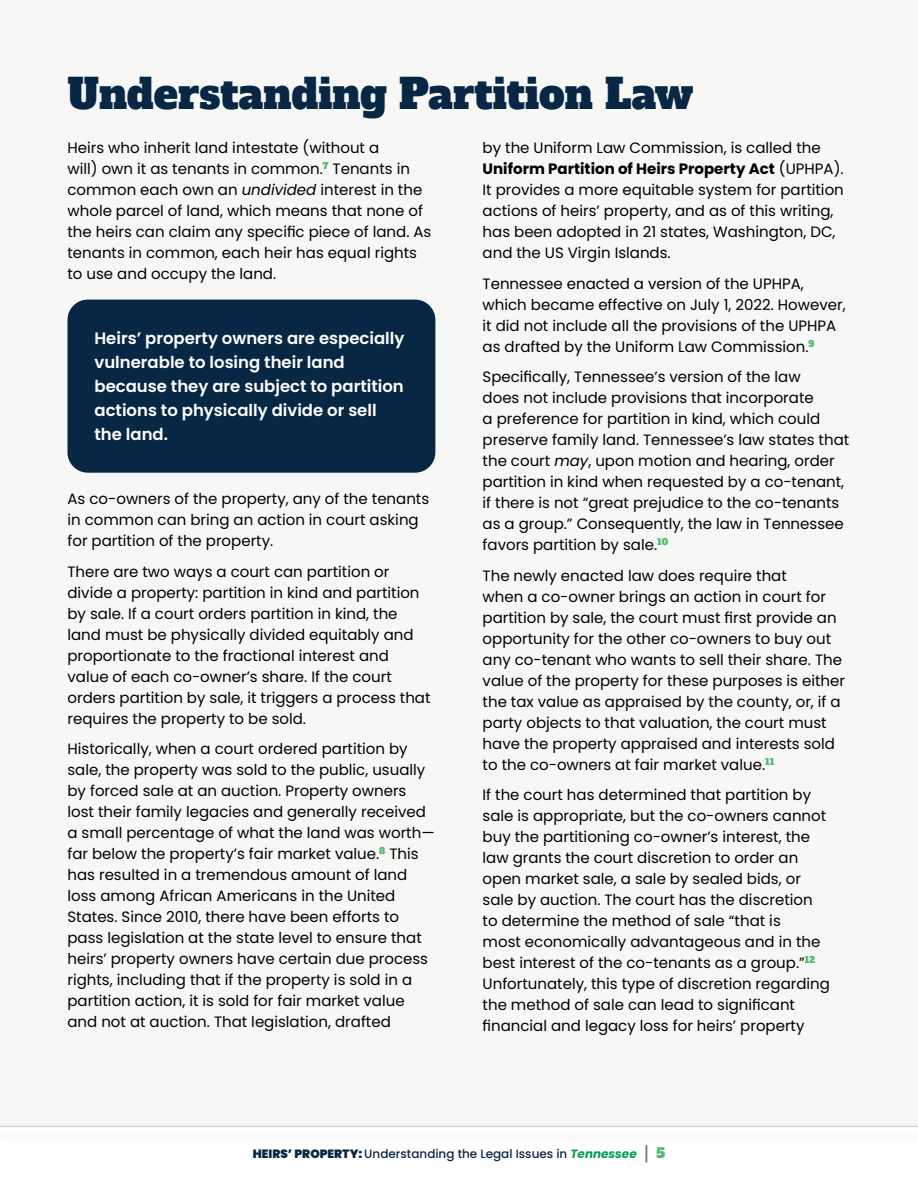
<style>
.page{position:relative;width:918px;height:1188px;background:#f7f8f6}
.page>*{position:absolute;margin:0;border:0;box-sizing:border-box;transform-origin:0 0}
.t1{font:40.5px "Alfa Slab One";color:#072744}
.pull_quote{font:600 16.5px/24px "Poppins";color:#fff}
.t2{font:15px/21px "Poppins";color:#000}
.t3{font:500 12px "Poppins";color:#072744}
.s1{font-style:italic}
.s2{font-weight:700}
.s3{font-weight:900}
.s4{font-weight:700;font-style:italic;color:#009f55}
.s5{font-family:"Alfa Slab One";font-weight:400;font-size:13.5px;color:#767576}
.s6{font-family:"Alfa Slab One";font-weight:400;font-size:13.5px;color:#54bb70}
</style>
<div class="page">
<div style="left:68px;top:300px;width:367px;height:173px;background:#072744;border-radius:20px"></div>
<div style="left:0;top:1126px;width:918px;height:62px;background:#fff"></div>
<hr style="left:0;top:1126px;width:918px;height:1px;background:#cbd7d8">
<p class="t1" style="left:68px;top:59px;width:628px">Understanding Partition Law</p>
<p class="t2" style="left:68px;top:138px;width:365px">Heirs who inherit land intestate (without a<br>will) own it as tenants in common.<sup>7</sup> Tenants in common each own an <span class="s1">undivided</span> interest in the whole parcel of land, which means that none of the heirs can claim any specific piece of land. As tenants in common, each heir has equal rights to use and occupy the land.</p>
<p class="t2" style="left:483px;top:138px;width:363px">by the Uniform Law Commission, is called the <span class="s2">Uniform Partition of Heirs Property Act</span> (UPHPA).<br>It provides a more equitable system for partition actions of heirs’ property, and as of this writing, has been adopted in 21 states, Washington, DC, and the US Virgin Islands.</p>
<p class="t2" style="left:483px;top:273px;width:365px">Tennessee enacted a version of the UPHPA, which became effective on July 1, 2022. However, it did not include all the provisions of the UPHPA as drafted by the Uniform Law Commission.<sup>9</sup></p>
<p class="t2" style="left:483px;top:367px;width:368px">Specifically, Tennessee’s version of the law<br>does not include provisions that incorporate<br>a preference for partition in kind, which could preserve family land. Tennessee’s law states that the court <span class="s1">may</span>, upon motion and hearing, order partition in kind when requested by a co-tenant, if there is not “great prejudice to the co-tenants as a group.” Consequently, the law in Tennessee favors partition by sale.<sup>10</sup></p>
<p class="t2" style="left:483px;top:565px;width:364px">The newly enacted law does require that<br>when a co-owner brings an action in court for partition by sale, the court must first provide an opportunity for the other co-owners to buy out any co-tenant who wants to sell their share. The value of the property for these purposes is either the tax value as appraised by the county, or, if a party objects to that valuation, the court must have the property appraised and interests sold to the co-owners at fair market value.<sup>11</sup></p>
<p class="t2" style="left:483px;top:785px;width:349px">If the court has determined that partition by sale is appropriate, but the co-owners cannot buy the partitioning co-owner’s interest, the law grants the court discretion to order an open market sale, a sale by sealed bids, or sale by auction. The court has the discretion to determine the method of sale “that is<br>most economically advantageous and in the best interest of the co-tenants as a group.”<sup>12<br></sup>Unfortunately, this type of discretion regarding the method of sale can lead to significant financial and legacy loss for heirs’ property</p>
<p class="pull_quote" style="left:94px;top:326px;width:311px">Heirs’ property owners are especially vulnerable to losing their land because they are subject to partition actions to physically divide or sell the land.</p>
<p class="t2" style="left:68px;top:488px;width:363px">As co-owners of the property, any of the tenants in common can bring an action in court asking for partition of the property.</p>
<p class="t2" style="left:68px;top:561px;width:365px">There are two ways a court can partition or divide a property: partition in kind and partition by sale. If a court orders partition in kind, the land must be physically divided equitably and proportionate to the fractional interest and value of each co-owner’s share. If the court orders partition by sale, it triggers a process that requires the property to be sold.</p>
<p class="t2" style="left:68px;top:738px;width:369px">Historically, when a court ordered partition by sale, the property was sold to the public, usually by forced sale at an auction. Property owners lost their family legacies and generally received a small percentage of what the land was worth— far below the property’s fair market value.<sup>8</sup> This has resulted in a tremendous amount of land loss among African Americans in the United States. Since 2010, there have been efforts to pass legislation at the state level to ensure that heirs’ property owners have certain due process rights, including that if the property is sold in a partition action, it is sold for fair market value and not at auction. That legislation, drafted</p>
<p class="t3" style="left:253px;top:1147px;width:414px"><span class="s3">HEIRS’ PROPERTY:</span> Understanding the Legal Issues in <span class="s4">Tennessee</span> <span class="s5">|</span> <span class="s6">5</span></p>
</div>
